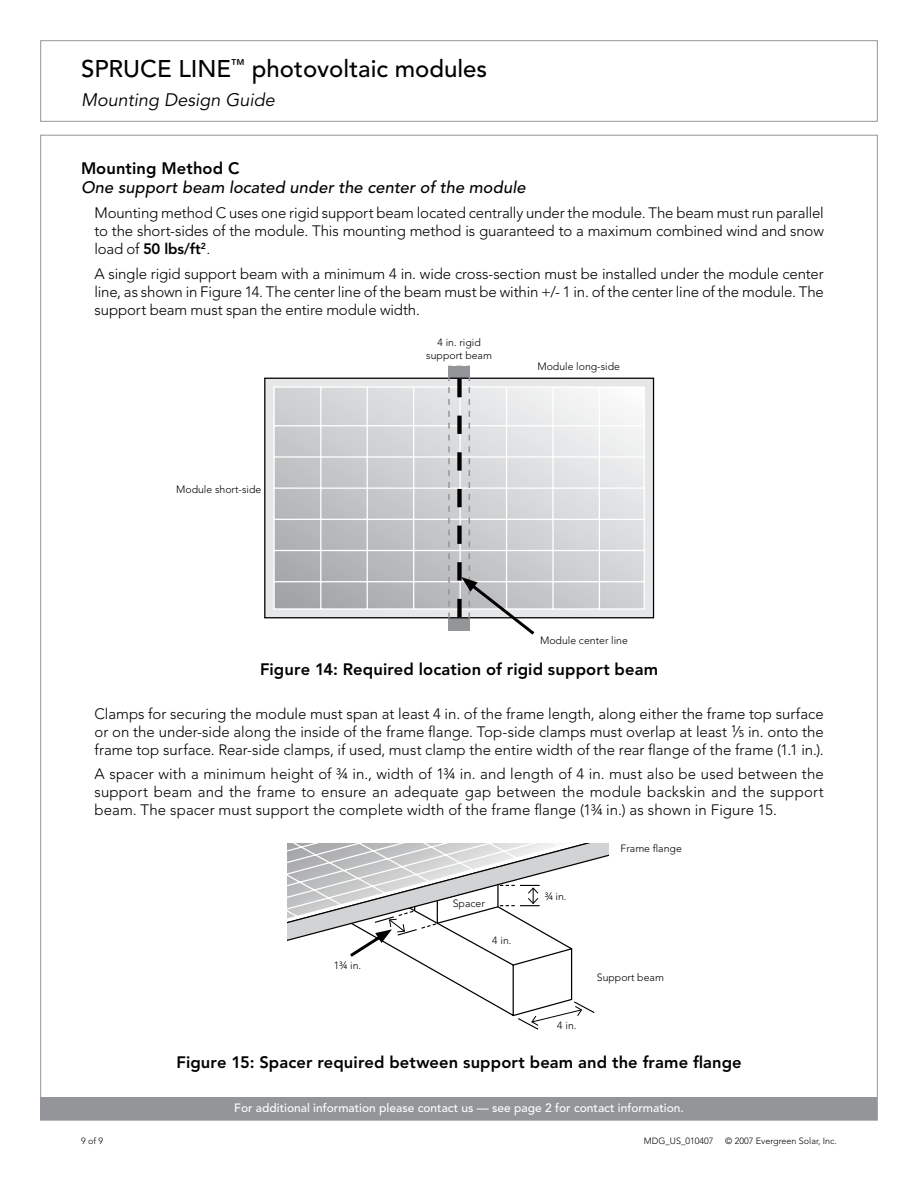
<style>
.page{position:relative;width:918px;height:1188px;background:#fff}
.page>*{position:absolute;margin:0;border:0;box-sizing:border-box;transform-origin:0 0}
.t1{font:500 24px "Avenir";color:#000}
.t2{font:italic 18px "Avenir";color:#000}
.t3{font:800 16.5px "Avenir";letter-spacing:.005em;color:#000}
.t4{font:italic 500 16.5px "Avenir";letter-spacing:.01em;color:#000}
.t5{font:300 15px/18px "Avenir";letter-spacing:-.005em;color:#000;text-align:justify}
.t6{font:500 12px "Avenir";color:#fff}
.t7{font:300 10.5px/12.6px "Avenir";color:#000;text-align:center}
.t8{font:300 9px "Avenir";color:#000}
.s1{font-weight:800}
.s2{font-style:italic}
.s3{font-weight:400;font-size:9.75px}
</style>
<div class="page">
<div style="left:40px;top:40px;width:838px;height:82px;border:1px solid #939598"></div>
<div style="left:265px;top:378px;width:389px;height:240px;background:#e6e7e8"></div>
<div style="left:264px;top:378px;width:390px;height:240px;border:1px solid #000"></div>
<svg style="left:273px;top:386px;width:372px;height:224px"></svg>
<svg style="left:414px;top:960px;width:159px;height:56px"></svg>
<svg style="left:517px;top:1000px;width:78px;height:30px"></svg>
<svg style="left:287px;top:843px;width:322px;height:117px"></svg>
<svg style="left:448px;top:365px;width:90px;height:270px"></svg>
<div style="left:40px;top:1097px;width:838px;height:23px;background:#939598"></div>
<h1 class="t1" style="left:81px;top:55px;width:408px">Spruce Line<sup>™</sup> photovoltaic modules</h1>
<p class="t2" style="left:81px;top:89px;width:195px">Mounting Design Guide</p>
<p class="t3" style="left:81px;top:158px;width:160px">Mounting Method C</p>
<p class="t4" style="left:81px;top:178px;width:446px">One support beam located under the center of the module</p>
<p class="t5" style="left:94px;top:204px;width:731px">Mounting method C uses one rigid support beam located centrally under the module. The beam must run parallel to the short-sides of the module. This mounting method is guaranteed to a maximum combined wind and snow load of <span class="s1">50 lbs/ft</span><sup>2</sup>.</p>
<p class="t5" style="left:94px;top:265px;width:731px">A single rigid support beam with a minimum 4 in. wide cross-section must be installed under the module center line, as shown in Figure 14. The center line of the beam must be within +/- 1 in. of the center line of the module. The support beam must span the entire module width.</p>
<p class="t7" style="left:176px;top:483px;width:87px">Module short-side</p>
<p class="t7" style="left:426px;top:337px;width:67px">4 in. rigid support beam</p>
<p class="t7" style="left:537px;top:360px;width:84px">Module long-side</p>
<p class="t7" style="left:540px;top:634px;width:89px">Module center line</p>
<p class="t3" style="left:260px;top:660px;width:399px">Figure 14: Required location of rigid support beam</p>
<p class="t5" style="left:94px;top:704px;width:731px">Clamps for securing the module must span at least 4 in. of the frame length, along either the frame top surface or on the under-side along the inside of the frame flange. Top-side clamps must overlap at least <sup>1</sup><span class="s2">/</span><span class="s3">5</span> in. onto the frame top surface. Rear-side clamps, if used, must clamp the entire width of the rear flange of the frame (1.1 in.).</p>
<p class="t5" style="left:94px;top:765px;width:731px">A spacer with a minimum height of ¾ in., width of 1¾ in. and length of 4 in. must also be used between the support beam and the frame to ensure an adequate gap between the module backskin and the support beam. The spacer must support the complete width of the frame flange (1¾ in.) as shown in Figure 15.</p>
<p class="t7" style="left:334px;top:959px;width:29px">1¾ in.</p>
<p class="t7" style="left:453px;top:898px;width:34px">Spacer</p>
<p class="t7" style="left:492px;top:934px;width:21px">4 in.</p>
<p class="t7" style="left:545px;top:890px;width:23px">¾ in.</p>
<p class="t7" style="left:621px;top:842px;width:63px">Frame flange</p>
<p class="t7" style="left:557px;top:1019px;width:21px">4 in.</p>
<p class="t7" style="left:597px;top:971px;width:69px">Support beam</p>
<p class="t3" style="left:177px;top:1052px;width:567px">Figure 15: Spacer required between support beam and the frame flange</p>
<p class="t6" style="left:234px;top:1100px;width:451px">For additional information please contact us — see page 2 for contact information.</p>
<p class="t8" style="left:81px;top:1135px;width:24px">9 of 9</p>
<p class="t8" style="left:644px;top:1135px;width:71px">MDG_US_010407</p>
<p class="t8" style="left:725px;top:1135px;width:113px">© 2007 Evergreen Solar, Inc.</p>
</div>
